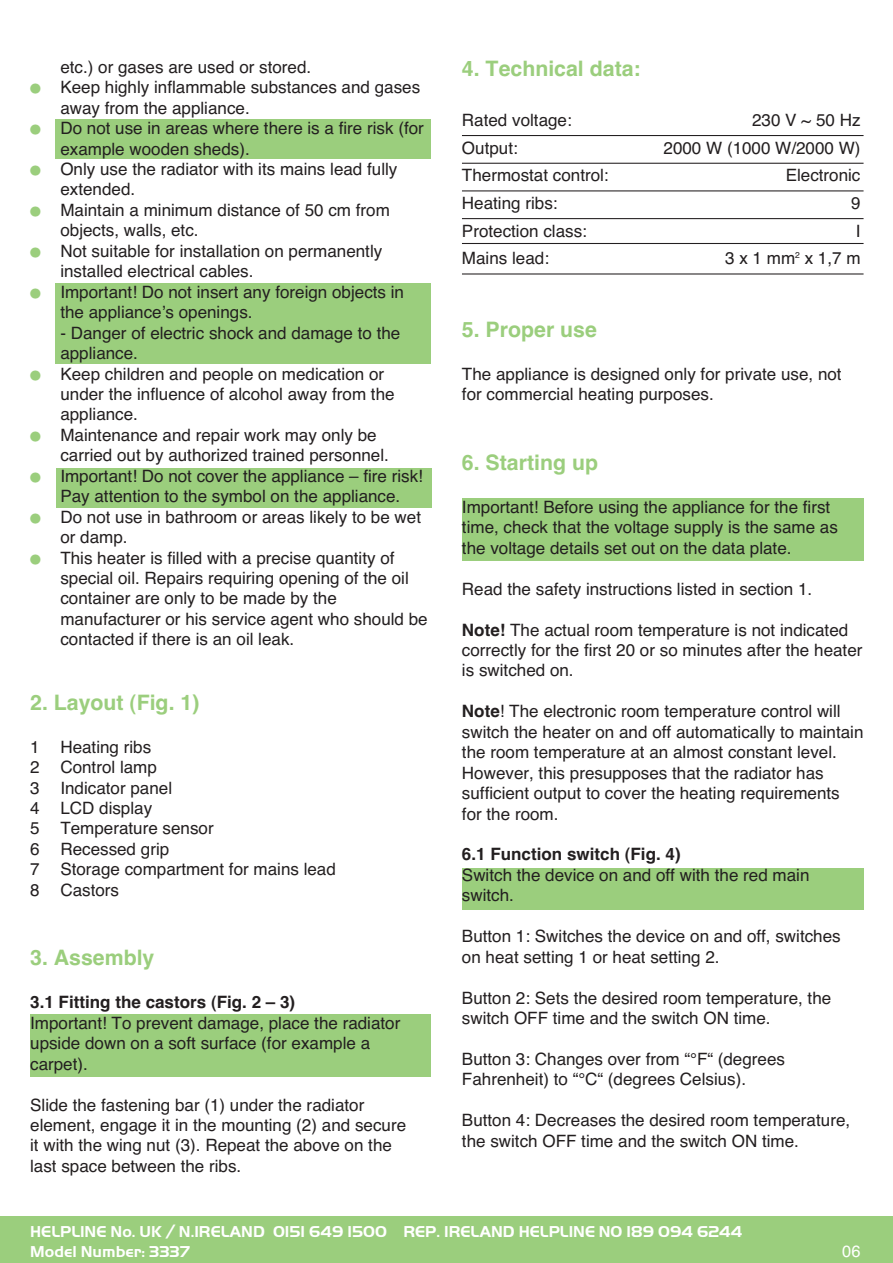
<style>
.page{position:relative;width:893px;height:1263px;background:#fff}
.page>*{position:absolute;margin:0;border:0;box-sizing:border-box;transform-origin:0 0}
.t1{font:700 21.3px "Helvetica";color:#9bce7d}
.t2{font:17.1px/20.4px "Helvetica";color:#231f20}
.t3{font:700 17.1px "Helvetica";color:#231f20}
.t4{font:700 16.35px/20.7px "Handel Got D";color:#fff}
.t5{font:16.35px "Helvetica";color:#fff}
.s1{font-family:"European Pi One";font-size:12.75px;color:#9bce7d}
.s2{font-weight:700}
</style>
<div class="page">
<div style="left:462px;top:498px;width:401px;height:63px;background:#9bce7d"></div>
<div style="left:462px;top:868px;width:401px;height:41px;background:#9bce7d"></div>
<div style="left:30px;top:1014px;width:401px;height:62px;background:#9bce7d"></div>
<div style="left:56px;top:120px;width:375px;height:39px;background:#9bce7d"></div>
<div style="left:56px;top:284px;width:375px;height:80px;background:#9bce7d"></div>
<div style="left:56px;top:468px;width:375px;height:39px;background:#9bce7d"></div>
<div style="left:0;top:1217px;width:892px;height:46px;background:#9bce7d"></div>
<hr style="left:462px;top:135px;width:401px;height:1px;background:#231f20">
<hr style="left:462px;top:163px;width:401px;height:1px;background:#231f20">
<hr style="left:462px;top:190px;width:401px;height:1px;background:#231f20">
<hr style="left:462px;top:218px;width:401px;height:1px;background:#231f20">
<hr style="left:462px;top:243px;width:401px;height:1px;background:#231f20">
<hr style="left:462px;top:273px;width:401px;height:2px;background:#231f20">
<p class="t2" style="left:60px;top:58px;width:252px">etc.) or gases are used or stored.</p>
<p class="t2" style="left:60px;top:79px;width:361px;text-indent:-30px"><span class="s1">-</span> Keep highly inflammable substances and gases away from the appliance.</p>
<p class="t2" style="left:60px;top:120px;width:365px;text-indent:-30px"><span class="s1">-</span> Do not use in areas where there is a fire risk (for example wooden sheds).</p>
<p class="t2" style="left:60px;top:160px;width:339px;text-indent:-30px"><span class="s1">-</span> Only use the radiator with its mains lead fully extended.</p>
<p class="t2" style="left:60px;top:201px;width:331px;text-indent:-30px"><span class="s1">-</span> Maintain a minimum distance of 50 cm from objects, walls, etc.</p>
<p class="t2" style="left:60px;top:242px;width:323px;text-indent:-30px"><span class="s1">-</span> Not suitable for installation on permanently installed electrical cables.</p>
<p class="t2" style="left:60px;top:283px;width:345px;text-indent:-30px"><span class="s1">-</span> Important! Do not insert any foreign objects in the applianceʼs openings.</p>
<p class="t2" style="left:60px;top:324px;width:341px">- Danger of electric shock and damage to the appliance.</p>
<p class="t2" style="left:60px;top:365px;width:336px;text-indent:-30px"><span class="s1">-</span> Keep children and people on medication or under the influence of alcohol away from the appliance.</p>
<p class="t2" style="left:60px;top:426px;width:330px;text-indent:-30px"><span class="s1">-</span> Maintenance and repair work may only be carried out by authorized trained personnel.</p>
<p class="t2" style="left:30px;top:467px;width:394px;text-align:center"><span class="s1">-</span> Important! Do not cover the appliance – fire risk!<br>Pay attention to the symbol on the appliance.</p>
<p class="t2" style="left:60px;top:508px;width:362px;text-indent:-30px"><span class="s1">-</span> Do not use in bathroom or areas likely to be wet or damp.</p>
<p class="t2" style="left:60px;top:549px;width:369px;text-indent:-30px"><span class="s1">-</span> This heater is filled with a precise quantity of special oil. Repairs requiring opening of the oil container are only to be made by the manufacturer or his service agent who should be contacted if there is an oil leak.</p>
<p class="t1" style="left:30px;top:694px;width:171px">2. Layout (Fig. 1)</p>
<p class="t2" style="left:30px;top:738px;width:307px">1 Heating ribs<br>2 Control lamp<br>3 Indicator panel<br>4 LCD display<br>5 Temperature sensor<br>6 Recessed grip<br>7 Storage compartment for mains lead<br>8 Castors</p>
<p class="t1" style="left:30px;top:950px;width:126px">3. Assembly</p>
<p class="t3" style="left:30px;top:996px;width:267px">3.1 Fitting the castors (Fig. 2 – 3)</p>
<p class="t2" style="left:30px;top:1014px;width:372px">Important! To prevent damage, place the radiator upside down on a soft surface (for example a carpet).</p>
<p class="t2" style="left:30px;top:1096px;width:377px">Slide the fastening bar (1) under the radiator element, engage it in the mounting (2) and secure it with the wing nut (3). Repeat the above on the last space between the ribs.</p>
<p class="t1" style="left:462px;top:61px;width:180px">4. Technical data:</p>
<p class="t2" style="left:462px;top:111px;width:111px">Rated voltage:</p>
<p class="t2" style="left:752px;top:111px;width:110px">230 V ~ 50 Hz</p>
<p class="t2" style="left:462px;top:139px;width:57px">Output:</p>
<p class="t2" style="left:663px;top:139px;width:198px">2000 W (1000 W/2000 W)</p>
<p class="t2" style="left:462px;top:167px;width:148px">Thermostat control:</p>
<p class="t2" style="left:786px;top:167px;width:76px">Electronic</p>
<p class="t2" style="left:462px;top:195px;width:97px">Heating ribs:</p>
<p class="t2" style="left:851px;top:195px;width:11px">9</p>
<p class="t2" style="left:462px;top:222px;width:126px">Protection class:</p>
<p class="t2" style="left:856px;top:222px;width:6px">I</p>
<p class="t2" style="left:462px;top:250px;width:89px">Mains lead:</p>
<p class="t2" style="left:725px;top:250px;width:137px">3 x 1 mm<sup>2</sup> x 1,7 m</p>
<p class="t1" style="left:462px;top:322px;width:136px">5. Proper use</p>
<p class="t2" style="left:462px;top:365px;width:381px">The appliance is designed only for private use, not for commercial heating purposes.</p>
<p class="t1" style="left:462px;top:455px;width:138px">6. Starting up</p>
<p class="t2" style="left:462px;top:498px;width:377px">Important! Before using the appliance for the first time, check that the voltage supply is the same as the voltage details set out on the data plate.</p>
<p class="t2" style="left:462px;top:580px;width:352px">Read the safety instructions listed in section 1.</p>
<p class="t2" style="left:462px;top:621px;width:402px"><span class="s2">Note!</span> The actual room temperature is not indicated correctly for the first 20 or so minutes after the heater is switched on.</p>
<p class="t2" style="left:462px;top:703px;width:403px"><span class="s2">Note</span>! The electronic room temperature control will switch the heater on and off automatically to maintain the room temperature at an almost constant level.<br>However, this presupposes that the radiator has sufficient output to cover the heating requirements for the room.</p>
<p class="t3" style="left:462px;top:848px;width:220px">6.1 Function switch (Fig. 4)</p>
<p class="t2" style="left:462px;top:866px;width:349px">Switch the device on and off with the red main switch.</p>
<p class="t2" style="left:462px;top:928px;width:380px">Button 1: Switches the device on and off, switches on heat setting 1 or heat setting 2.</p>
<p class="t2" style="left:462px;top:989px;width:371px">Button 2: Sets the desired room temperature, the switch OFF time and the switch ON time.</p>
<p class="t2" style="left:462px;top:1050px;width:325px">Button 3: Changes over from “°F“ (degrees<br>Fahrenheit) to “°C“ (degrees Celsius).</p>
<p class="t2" style="left:462px;top:1112px;width:390px">Button 4: Decreases the desired room temperature, the switch OFF time and the switch ON time.</p>
<p class="t4" style="left:30px;top:1222px;width:714px">HELPLINE No. UK / N.IRELAND 0151 649 1500 REP. IRELAND HELPLINE NO 189 094 6244<br>Model Number: 3337</p>
<p class="t5" style="left:842px;top:1246px;width:20px">06</p>
</div>
